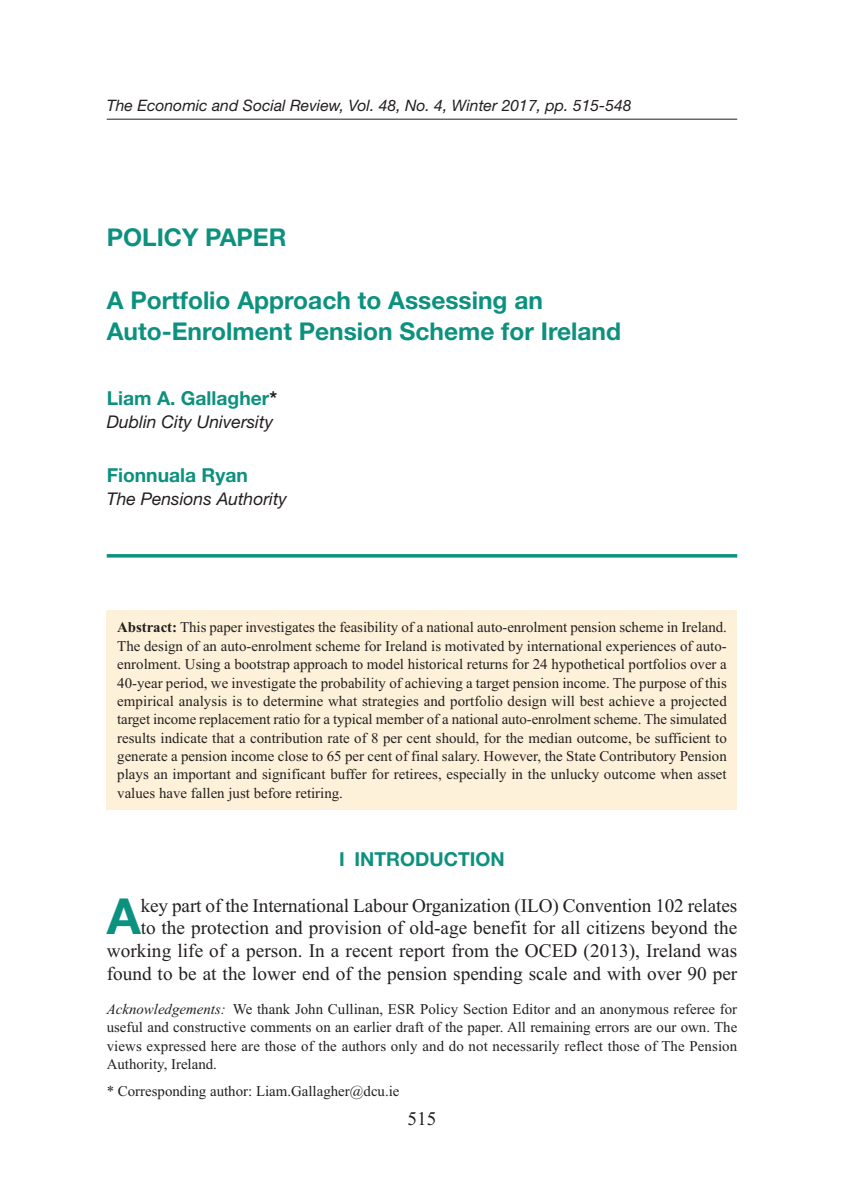
<style>
.page{position:relative;width:844px;height:1201px;background:#fff}
.page>*{position:absolute;margin:0;border:0;box-sizing:border-box;transform-origin:0 0}
.t1{font:700 49.7px "Helvetica Neue LT Pro";color:#0d917f}
.t2{font:700 24.5px/31.5px "Helvetica Neue LT Pro";color:#0d917f}
.t3{font:19.25px/22.8px "Times New Roman";color:#231f20;text-align:right}
.t4{font:700 19.25px "Helvetica Neue LT Pro";color:#0d917f}
.t5{font:italic 17.5px "Helvetica Neue LT Pro";color:#231f20}
.t6{font:italic 15.75px "Helvetica Neue LT Pro";color:#231f20}
.t7{font:14.88px/18.4px "Times New Roman";color:#231f20;text-align:justify}
.s1{color:#231f20}
.s2{font-weight:700}
.s3{font-style:italic}
</style>
<div class="page">
<div style="left:107px;top:610px;width:630px;height:200px;background:#fef1d9"></div>
<hr style="left:107px;top:119px;width:630px;height:1px;background:#231f20">
<hr style="left:107px;top:554px;width:630px;height:3px;background:#0d917f">
<p class="t6" style="left:107px;top:99px;width:526px">The Economic and Social Review, Vol. 48, No. 4, Winter 2017, pp. 515-548</p>
<h2 class="t2" style="left:107px;top:224px;width:181px">POLICY PAPER</h2>
<h2 class="t2" style="left:107px;top:287px;width:515px">A Portfolio Approach to Assessing an<br>Auto-Enrolment Pension Scheme for Ireland</h2>
<p class="t4" style="left:107px;top:391px;width:172px">Liam A. Gallagher<span class="s1">*</span></p>
<p class="t5" style="left:107px;top:415px;width:168px">Dublin City University</p>
<p class="t4" style="left:107px;top:468px;width:143px">Fionnuala Ryan</p>
<p class="t5" style="left:107px;top:492px;width:182px">The Pensions Authority</p>
<p class="t7" style="left:117px;top:619px;width:611px"><span class="s2">Abstract:</span> This paper investigates the feasibility of a national auto-enrolment pension scheme in Ireland.<br>The design of an auto-enrolment scheme for Ireland is motivated by international experiences of auto&shy;enrolment. Using a bootstrap approach to model historical returns for 24 hypothetical portfolios over a 40-year period, we investigate the probability of achieving a target pension income. The purpose of this empirical analysis is to determine what strategies and portfolio design will best achieve a projected target income replacement ratio for a typical member of a national auto-enrolment scheme. The simulated results indicate that a contribution rate of 8 per cent should, for the median outcome, be sufficient to generate a pension income close to 65 per cent of final salary. However, the State Contributory Pension plays an important and significant buffer for retirees, especially in the unlucky outcome when asset values have fallen just before retiring.</p>
<p class="t4" style="left:339px;top:852px;width:167px">I INTRODUCTION</p>
<p class="t3" style="left:107px;top:895px;width:632px">key part of the International Labour Organization (ILO) Convention 102 relates<br>to the protection and provision of old-age benefit for all citizens beyond the working life of a person. In a recent report from the OCED (2013), Ireland was found to be at the lower end of the pension spending scale and with over 90 per</p>
<h1 class="t1" style="left:107px;top:899px;width:36px">A</h1>
<p class="t7" style="left:107px;top:1001px;width:632px"><span class="s3">Acknowledgements:</span> We thank John Cullinan, ESR Policy Section Editor and an anonymous referee for useful and constructive comments on an earlier draft of the paper. All remaining errors are our own. The views expressed here are those of the authors only and do not necessarily reflect those of The Pension Authority, Ireland.</p>
<p class="t7" style="left:107px;top:1083px;width:294px">* Corresponding author: Liam.Gallagher@dcu.ie</p>
<p class="t3" style="left:407px;top:1109px;width:30px">515</p>
</div>
